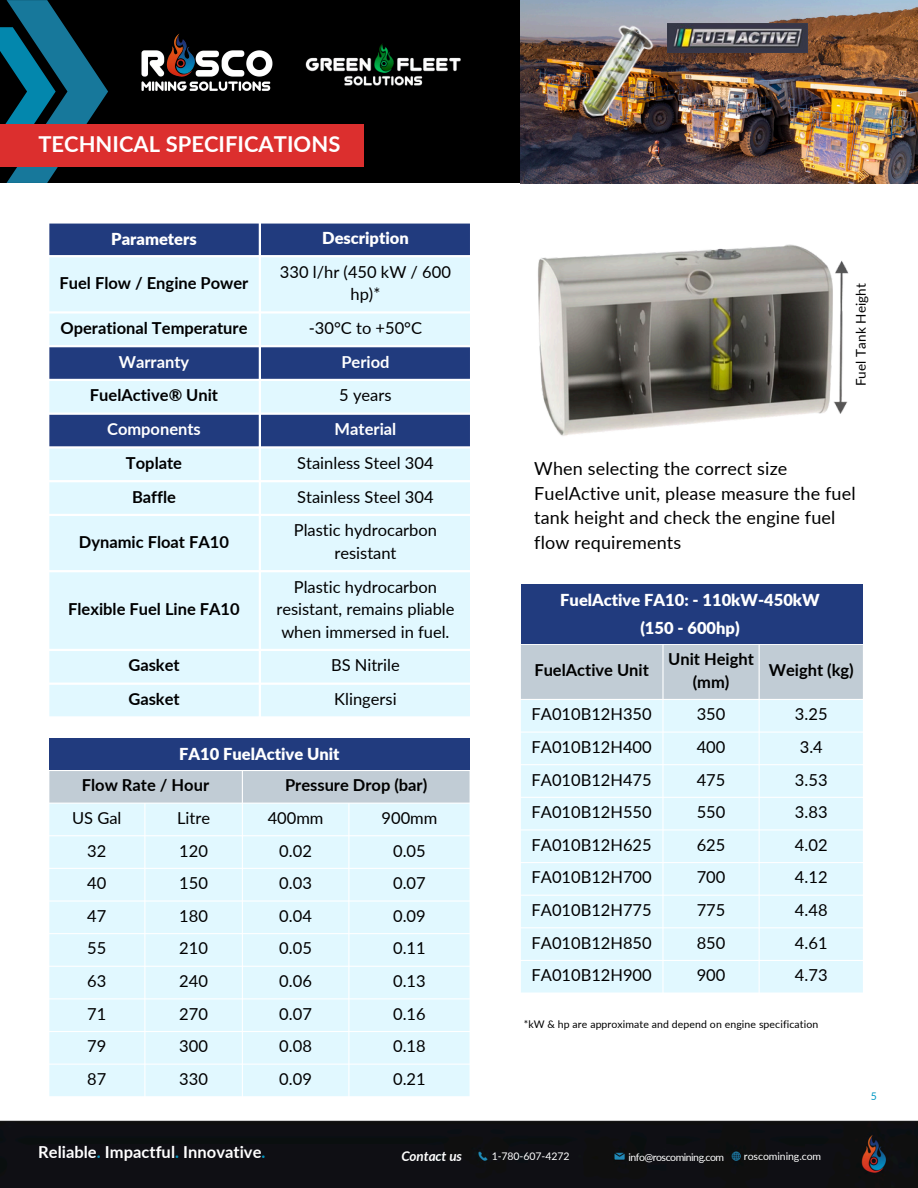
<style>
.page{position:relative;width:918px;height:1188px;background:#fff}
.page>*{position:absolute;margin:0;border:0;box-sizing:border-box;transform-origin:0 0}
.t1{font:700 21.9px "Lato";color:#fff}
.t2{font:18px/24.8px "Lato";letter-spacing:.01em;color:#000}
.t3{font:16.5px/22.5px "Lato";color:#000;text-align:center}
.t4{font:700 16.5px/22.5px "Lato";color:#000;text-align:center}
.t5{font:900 16.5px "Lato";color:#fff}
.t6{font:700 16.5px "Lato";color:#fff}
.t7{font:13.5px "Lato";letter-spacing:.01em;color:#000}
.t8{font:italic 700 13.5px "Lato";letter-spacing:-.005em;color:#fff}
.t9{font:10.5px "Lato";letter-spacing:.01em;color:#000}
.t10{font:10.5px "Lato";letter-spacing:-.005em;color:#fff}
.t11{font:10.5px "Lato";letter-spacing:-.045em;color:#fff}
.t12{font:10.5px "Lato";color:#0499c4}
.s1{color:#0499c4}
</style>
<div class="page">
<div style="left:0;top:0;width:918px;height:183px;background:#000"></div>
<svg style="left:0;top:0;width:108px;height:183px"></svg>
<img style="left:521px;top:0;width:397px;height:183px">
<div style="left:0;top:124px;width:364px;height:42px;background:#dc2f2e"></div>
<img style="left:538px;top:244px;width:311px;height:192px">
<div style="left:49px;top:224px;width:421px;height:32px;background:#213b7e"></div>
<svg style="left:49px;top:257px;width:421px;height:459px;background:#c8deed"></svg>
<div style="left:49px;top:738px;width:421px;height:32px;background:#213b7e"></div>
<div style="left:49px;top:771px;width:421px;height:32px;background:#c1ccd5"></div>
<div style="left:49px;top:804px;width:421px;height:292px;background:#e1f8ff"></div>
<div style="left:521px;top:584px;width:342px;height:60px;background:#213b7e"></div>
<div style="left:521px;top:645px;width:342px;height:54px;background:#c1ccd5"></div>
<div style="left:521px;top:700px;width:342px;height:293px;background:#e1f8ff"></div>
<div style="left:0;top:1120px;width:918px;height:68px;background:#0f0f14"></div>
<img style="left:671px;top:23px;width:137px;height:30px">
<img style="left:564px;top:1px;width:107px;height:142px">
<img style="left:141px;top:34px;width:132px;height:57px">
<img style="left:305px;top:43px;width:156px;height:43px">
<p class="t1" style="left:38px;top:131px;width:304px">TECHNICAL SPECIFICATIONS</p>
<p class="t5" style="left:111px;top:229px;width:87px">Parameters</p>
<p class="t5" style="left:322px;top:228px;width:88px">Description</p>
<p class="t4" style="left:60px;top:271px;width:190px">Fuel Flow / Engine Power</p>
<p class="t3" style="left:280px;top:260px;width:173px">330 l/hr (450 kW / 600 hp)*</p>
<p class="t4" style="left:60px;top:316px;width:189px">Operational Temperature</p>
<p class="t3" style="left:309px;top:316px;width:115px">-30°C to +50°C</p>
<p class="t6" style="left:119px;top:351px;width:72px">Warranty</p>
<p class="t6" style="left:341px;top:351px;width:50px">Period</p>
<p class="t4" style="left:90px;top:384px;width:130px">FuelActive® Unit</p>
<p class="t3" style="left:339px;top:384px;width:54px">5 years</p>
<p class="t6" style="left:107px;top:419px;width:95px">Components</p>
<p class="t6" style="left:335px;top:419px;width:63px">Material</p>
<p class="t4" style="left:126px;top:451px;width:58px">Toplate</p>
<p class="t3" style="left:297px;top:451px;width:138px">Stainless Steel 304</p>
<p class="t4" style="left:132px;top:485px;width:45px">Baffle</p>
<p class="t3" style="left:297px;top:485px;width:138px">Stainless Steel 304</p>
<p class="t4" style="left:79px;top:530px;width:152px">Dynamic Float FA10</p>
<p class="t3" style="left:294px;top:519px;width:145px">Plastic hydrocarbon resistant</p>
<p class="t4" style="left:68px;top:597px;width:173px">Flexible Fuel Line FA10</p>
<p class="t3" style="left:276px;top:575px;width:180px">Plastic hydrocarbon resistant, remains pliable when immersed in fuel.</p>
<p class="t4" style="left:128px;top:654px;width:53px">Gasket</p>
<p class="t3" style="left:331px;top:654px;width:70px">BS Nitrile</p>
<p class="t4" style="left:128px;top:687px;width:53px">Gasket</p>
<p class="t3" style="left:334px;top:687px;width:64px">Klingersi</p>
<p class="t5" style="left:179px;top:744px;width:162px">FA10 FuelActive Unit</p>
<p class="t4" style="left:82px;top:774px;width:129px">Flow Rate / Hour</p>
<p class="t4" style="left:285px;top:774px;width:144px">Pressure Drop (bar)</p>
<p class="t3" style="left:72px;top:806px;width:51px">US Gal</p>
<p class="t3" style="left:177px;top:806px;width:35px">Litre</p>
<p class="t3" style="left:268px;top:806px;width:57px">400mm</p>
<p class="t3" style="left:382px;top:806px;width:57px">900mm</p>
<p class="t3" style="left:87px;top:839px;width:21px">32</p>
<p class="t3" style="left:179px;top:839px;width:30px">120</p>
<p class="t3" style="left:279px;top:839px;width:34px">0.02</p>
<p class="t3" style="left:393px;top:839px;width:34px">0.05</p>
<p class="t3" style="left:87px;top:872px;width:21px">40</p>
<p class="t3" style="left:179px;top:872px;width:30px">150</p>
<p class="t3" style="left:279px;top:872px;width:34px">0.03</p>
<p class="t3" style="left:393px;top:872px;width:34px">0.07</p>
<p class="t3" style="left:87px;top:904px;width:21px">47</p>
<p class="t3" style="left:179px;top:904px;width:30px">180</p>
<p class="t3" style="left:279px;top:904px;width:34px">0.04</p>
<p class="t3" style="left:393px;top:904px;width:34px">0.09</p>
<p class="t3" style="left:87px;top:937px;width:21px">55</p>
<p class="t3" style="left:179px;top:937px;width:30px">210</p>
<p class="t3" style="left:279px;top:937px;width:34px">0.05</p>
<p class="t3" style="left:393px;top:937px;width:34px">0.11</p>
<p class="t3" style="left:87px;top:969px;width:21px">63</p>
<p class="t3" style="left:179px;top:969px;width:30px">240</p>
<p class="t3" style="left:279px;top:969px;width:34px">0.06</p>
<p class="t3" style="left:393px;top:969px;width:34px">0.13</p>
<p class="t3" style="left:87px;top:1002px;width:21px">71</p>
<p class="t3" style="left:179px;top:1002px;width:30px">270</p>
<p class="t3" style="left:279px;top:1002px;width:34px">0.07</p>
<p class="t3" style="left:393px;top:1002px;width:34px">0.16</p>
<p class="t3" style="left:87px;top:1035px;width:21px">79</p>
<p class="t3" style="left:179px;top:1035px;width:30px">300</p>
<p class="t3" style="left:279px;top:1035px;width:34px">0.08</p>
<p class="t3" style="left:393px;top:1035px;width:34px">0.18</p>
<p class="t3" style="left:87px;top:1067px;width:21px">87</p>
<p class="t3" style="left:179px;top:1067px;width:30px">330</p>
<p class="t3" style="left:279px;top:1067px;width:34px">0.09</p>
<p class="t3" style="left:393px;top:1067px;width:34px">0.21</p>
<h1 class="t7" style="left:852px;top:386px;width:105px;rotate:-90deg">Fuel Tank Height</h1>
<p class="t2" style="left:534px;top:456px;width:323px">When selecting the correct size<br>FuelActive unit, please measure the fuel tank height and check the engine fuel flow requirements</p>
<p class="t5" style="left:560px;top:589px;width:261px">FuelActive FA10: - 110kW-450kW</p>
<p class="t5" style="left:640px;top:617px;width:101px">(150 - 600hp)</p>
<p class="t4" style="left:534px;top:659px;width:116px">FuelActive Unit</p>
<h5 class="t4" style="left:668px;top:648px;width:87px">Unit Height (mm)</h5>
<h3 class="t4" style="left:769px;top:659px;width:87px">Weight (kg)</h3>
<p class="t3" style="left:532px;top:703px;width:122px">FA010B12H350</p>
<p class="t3" style="left:697px;top:703px;width:30px">350</p>
<p class="t3" style="left:795px;top:703px;width:34px">3.25</p>
<p class="t3" style="left:532px;top:735px;width:122px">FA010B12H400</p>
<p class="t3" style="left:697px;top:735px;width:30px">400</p>
<p class="t3" style="left:800px;top:735px;width:25px">3.4</p>
<p class="t3" style="left:532px;top:768px;width:122px">FA010B12H475</p>
<p class="t3" style="left:697px;top:768px;width:30px">475</p>
<p class="t3" style="left:795px;top:768px;width:34px">3.53</p>
<p class="t3" style="left:532px;top:801px;width:122px">FA010B12H550</p>
<p class="t3" style="left:697px;top:801px;width:30px">550</p>
<p class="t3" style="left:795px;top:801px;width:34px">3.83</p>
<p class="t3" style="left:532px;top:833px;width:122px">FA010B12H625</p>
<p class="t3" style="left:697px;top:833px;width:30px">625</p>
<p class="t3" style="left:795px;top:833px;width:34px">4.02</p>
<p class="t3" style="left:532px;top:866px;width:122px">FA010B12H700</p>
<p class="t3" style="left:697px;top:866px;width:30px">700</p>
<p class="t3" style="left:795px;top:866px;width:34px">4.12</p>
<p class="t3" style="left:532px;top:898px;width:122px">FA010B12H775</p>
<p class="t3" style="left:697px;top:898px;width:30px">775</p>
<p class="t3" style="left:795px;top:898px;width:34px">4.48</p>
<p class="t3" style="left:532px;top:931px;width:122px">FA010B12H850</p>
<p class="t3" style="left:697px;top:931px;width:30px">850</p>
<p class="t3" style="left:795px;top:931px;width:34px">4.61</p>
<p class="t3" style="left:532px;top:964px;width:122px">FA010B12H900</p>
<p class="t3" style="left:697px;top:964px;width:30px">900</p>
<p class="t3" style="left:795px;top:964px;width:34px">4.73</p>
<p class="t9" style="left:524px;top:1017px;width:296px">*kW &amp; hp are approximate and depend on engine specification</p>
<p class="t12" style="left:871px;top:1089px;width:8px">5</p>
<p class="t6" style="left:38px;top:1142px;width:229px">Reliable<span class="s1">.</span> Impactful<span class="s1">.</span> Innovative<span class="s1">.</span></p>
<p class="t8" style="left:401px;top:1148px;width:62px">Contact us</p>
<p class="t10" style="left:492px;top:1150px;width:79px">1-780-607-4272</p>
<p class="t10" style="left:744px;top:1150px;width:79px">roscomining.com</p>
<h2 class="t11" style="left:628px;top:1150px;width:97px">info@roscomining.com</h2>
</div>
